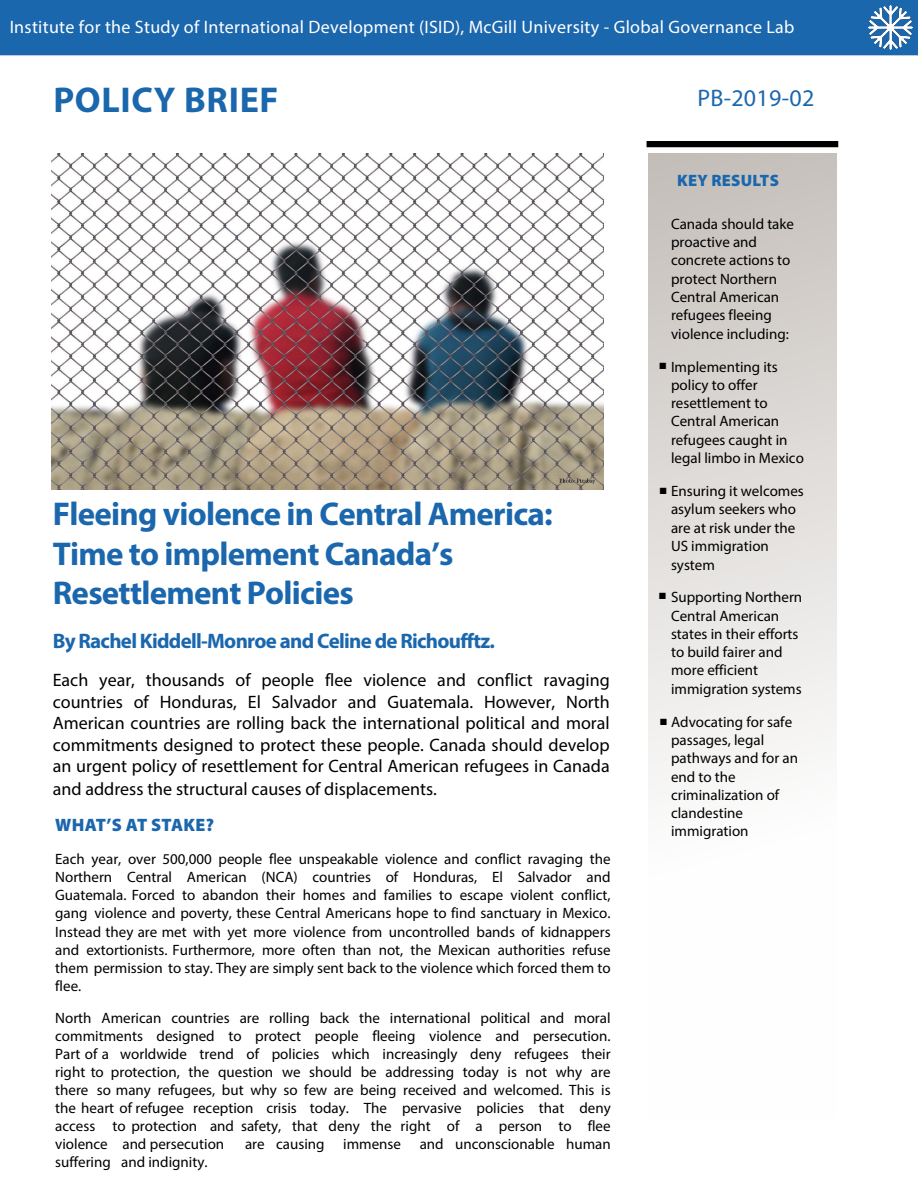
<style>
.page{position:relative;width:918px;height:1188px;background:#fff}
.page>*{position:absolute;margin:0;border:0;box-sizing:border-box;transform-origin:0 0}
.H1{font:700 36px "Myriad Pro";letter-spacing:.02em;color:#1b67ad}
.P2{font:700 33px/39.6px "Myriad Pro";letter-spacing:-.02em;color:#1b67ad}
.t1{font:24px "Myriad Pro";letter-spacing:.015em;color:#1b67ad}
.P2-2{font:700 21px "Myriad Pro";letter-spacing:-.035em;color:#1b67ad}
.P2-3{font:18px/21.8px "Myriad Pro";color:#000;text-align:justify}
.t2{font:18px "Myriad Pro";letter-spacing:.015em;color:#fff}
.P2-4{font:900 18px "Myriad Pro";letter-spacing:.015em;color:#1b67ad}
.P3{font:900 16.5px "Myriad Pro";letter-spacing:.02em;color:#1b67ad}
.P2-5{font:15px/18.1px "Myriad Pro";color:#000;text-align:justify}
.P3-2{font:15px/18.3px "Myriad Pro";color:#000}
.P3-3{font:9px "Zapf Dingbats ITC";color:#000}
</style>
<div class="page">
<div style="left:0;top:0;width:918px;height:55px;background:#1b67ad"></div>
<div style="left:648px;top:153px;width:189px;height:966px;background:linear-gradient(to bottom,#c9c4bf,#fff)"></div>
<img style="left:51px;top:154px;width:553px;height:335px">
<div style="left:647px;top:141px;width:191px;height:6px;background:#000"></div>
<img style="left:869px;top:6px;width:43px;height:44px">
<p class="t2" style="left:10px;top:16px;width:786px">Institute for the Study of International Development (ISID), McGill University - Global Governance Lab</p>
<p class="H1" style="left:53px;top:76px;width:227px">POLICY BRIEF</p>
<p class="P2" style="left:53px;top:493px;width:502px">Fleeing violence in Central America:<br>Time to implement Canada’s<br>Resettlement Policies</p>
<p class="P2-2" style="left:53px;top:627px;width:444px">By Rachel Kiddell-Monroe and Celine de Richoufftz.</p>
<p class="P2-3" style="left:53px;top:669px;width:558px">Each year, thousands of people flee violence and conflict ravaging countries of Honduras, El Salvador and Guatemala. However, North American countries are rolling back the international political and moral commitments designed to protect these people. Canada should develop an urgent policy of resettlement for Central American refugees in Canada and address the structural causes of displacements.</p>
<p class="P2-4" style="left:55px;top:813px;width:160px">WHAT’S AT STAKE?</p>
<p class="P2-5" style="left:55px;top:850px;width:557px">Each year, over 500,000 people flee unspeakable violence and conflict ravaging the Northern Central American (NCA) countries of Honduras, El Salvador and Guatemala. Forced to abandon their homes and families to escape violent conflict, gang violence and poverty, these Central Americans hope to find sanctuary in Mexico.<br>Instead they are met with yet more violence from uncontrolled bands of kidnappers and extortionists. Furthermore, more often than not, the Mexican authorities refuse them permission to stay. They are simply sent back to the violence which forced them to flee.</p>
<p class="P2-5" style="left:55px;top:1009px;width:557px">North American countries are rolling back the international political and moral commitments designed to protect people fleeing violence and persecution.<br>Part of a worldwide trend of policies which increasingly deny refugees their right to protection, the question we should be addressing today is not why are there so many refugees, but why so few are being received and welcomed. This is the heart of refugee reception crisis today. The pervasive policies that deny access to protection and safety, that deny the right of a person to flee violence and persecution</p>
<p class="P2-5" style="left:245px;top:1135px;width:367px">are causing immense and unconscionable human</p>
<p class="P2-5" style="left:55px;top:1153px;width:154px">suffering and indignity.</p>
<h3 class="t1" style="left:697px;top:83px;width:119px">PB-2019-02</h3>
<p class="P3" style="left:677px;top:169px;width:103px">KEY RESULTS</p>
<p class="P3-2" style="left:671px;top:214px;width:125px">Canada should take proactive and concrete actions to protect Northern<br>Central American refugees fleeing violence including:</p>
<p class="P3-2" style="left:671px;top:357px;width:134px">Implementing its policy to offer resettlement to<br>Central American refugees caught in legal limbo in Mexico</p>
<p class="P3-2" style="left:671px;top:482px;width:134px">Ensuring it welcomes asylum seekers who are at risk under the<br>US immigration system</p>
<p class="P3-2" style="left:671px;top:588px;width:133px">Supporting Northern<br>Central American states in their efforts to build fairer and more efficient immigration systems</p>
<p class="P3-2" style="left:671px;top:713px;width:128px">Advocating for safe passages, legal pathways and for an end to the criminalization of clandestine immigration</p>
<p class="P3-3" style="left:660px;top:361px;width:8px">■</p>
<p class="P3-3" style="left:660px;top:486px;width:8px">■</p>
<p class="P3-3" style="left:659px;top:592px;width:8px">■</p>
<p class="P3-3" style="left:660px;top:718px;width:8px">■</p>
</div>
